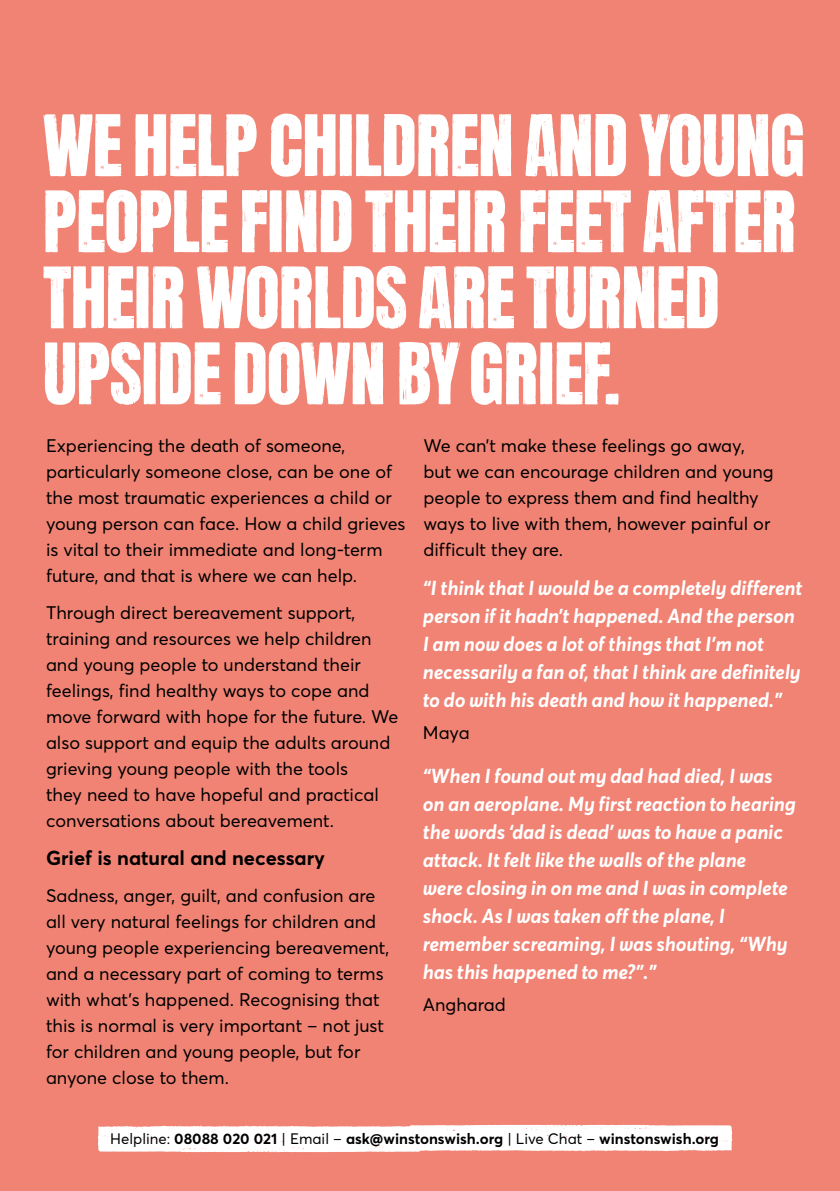
<style>
.page{position:relative;width:840px;height:1191px;background:#fff}
.page>*{position:absolute;margin:0;border:0;box-sizing:border-box;transform-origin:0 0}
.t1{font:72px/76px "WWANTON";letter-spacing:-.02em;color:#fff}
.t2{font:italic 700 20px/28px "Averta Std";letter-spacing:-.01em;color:#fff}
.t3{font:700 20px "Averta Std";color:#000}
.t4{font:18px/26px "Averta Std";color:#000}
.t5{font:700 15px "Averta Std";color:#000}
.s1{font-weight:400}
</style>
<div class="page">
<div style="left:0;top:0;width:839px;height:1191px;background:#f08374"></div>
<svg style="left:98px;top:1124px;width:633px;height:28px;background:#fdf3f1"></svg>
<h1 class="t1" style="left:43px;top:110px;width:764px">WE HELP CHILDREN AND YOUNG<br>PEOPLE FIND THEIR FEET AFTER<br>THEIR WORLDS ARE TURNED<br>UPSIDE DOWN BY GRIEF.</h1>
<p class="t4" style="left:46px;top:432px;width:361px">Experiencing the death of someone, particularly someone close, can be one of the most traumatic experiences a child or young person can face. How a child grieves is vital to their immediate and long-term future, and that is where we can help.</p>
<p class="t4" style="left:46px;top:600px;width:354px">Through direct bereavement support, training and resources we help children and young people to understand their feelings, find healthy ways to cope and move forward with hope for the future. We also support and equip the adults around grieving young people with the tools<br>they need to have hopeful and practical conversations about bereavement.</p>
<p class="t3" style="left:46px;top:845px;width:280px">Grief is natural and necessary</p>
<p class="t4" style="left:46px;top:882px;width:344px">Sadness, anger, guilt, and confusion are all very natural feelings for children and young people experiencing bereavement, and a necessary part of coming to terms with what’s happened. Recognising that this is normal is very important – not just for children and young people, but for anyone close to them.</p>
<p class="t4" style="left:423px;top:432px;width:351px">We can’t make these feelings go away, but we can encourage children and young people to express them and find healthy ways to live with them, however painful or difficult they are.</p>
<p class="t2" style="left:422px;top:575px;width:381px">“I think that I would be a completely different person if it hadn’t happened. And the person I am now does a lot of things that I’m not necessarily a fan of, that I think are definitely to do with his death and how it happened.”</p>
<p class="t4" style="left:422px;top:719px;width:48px">Maya</p>
<p class="t2" style="left:422px;top:763px;width:374px">“When I found out my dad had died, I was on an aeroplane. My first reaction to hearing the words ‘dad is dead’ was to have a panic attack. It felt like the walls of the plane<br>were closing in on me and I was in complete shock. As I was taken off the plane, I remember screaming, I was shouting, “Why has this happened to me?”.”</p>
<p class="t4" style="left:422px;top:991px;width:85px">Angharad</p>
<p class="t5" style="left:110px;top:1129px;width:610px"><span class="s1">Helpline:</span> 08088 020 021 <span class="s1">| Email –</span> ask@winstonswish.org <span class="s1">| Live Chat –</span> winstonswish.org</p>
</div>
